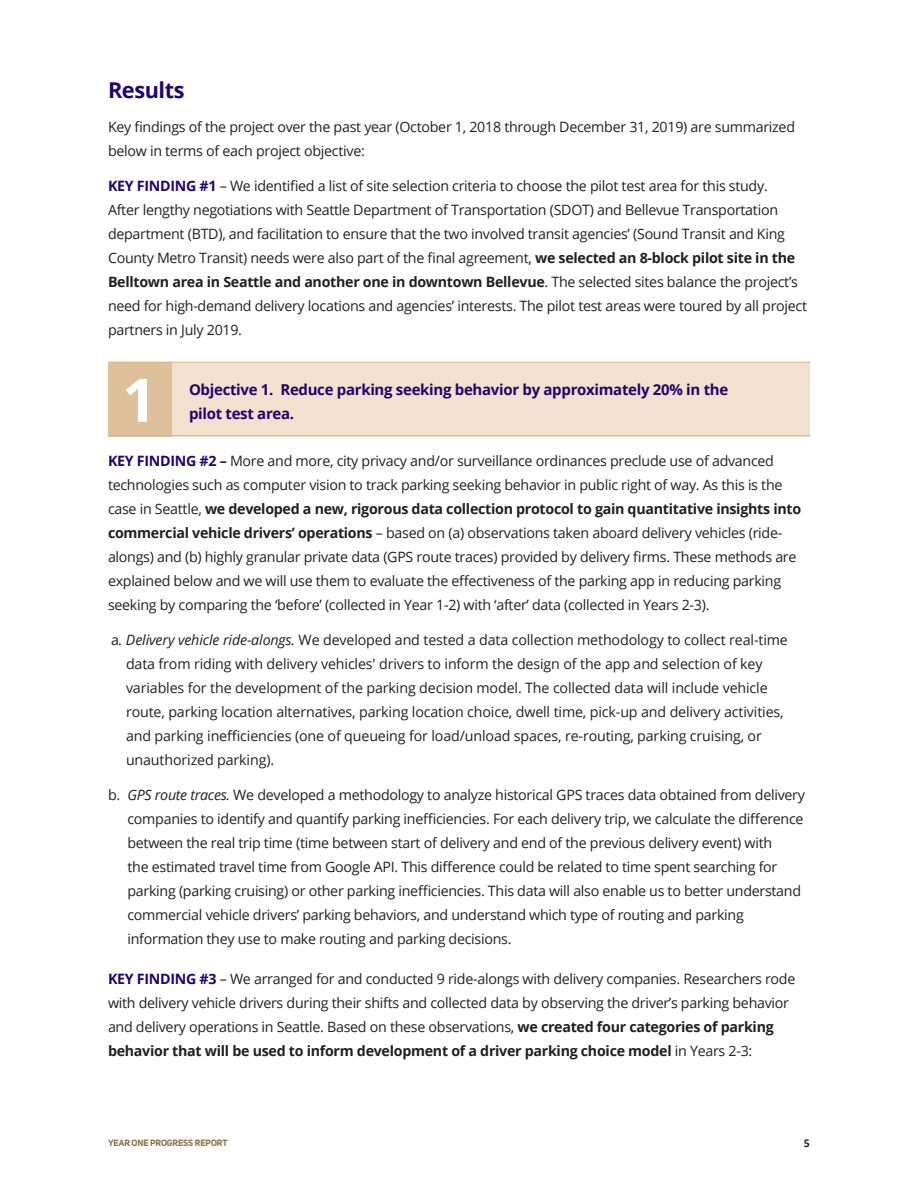
<style>
.page{position:relative;width:918px;height:1188px;background:#fff}
.page>*{position:absolute;margin:0;border:0;box-sizing:border-box;transform-origin:0 0}
.head_2{font:700 60px "Open Sans";color:#fff}
.text{font:700 21.75px "Open Sans";letter-spacing:-.02em;color:#22036f}
.text-2{font:700 15px/24px "Open Sans";letter-spacing:-.02em;color:#22036f}
.text-3{font:14.25px/24px "Open Sans";letter-spacing:-.02em;color:#231f20}
.t1{font:700 12px "Calibri";color:#231f20}
.t2{font:700 9px "Uni Sans";letter-spacing:-.01em;color:#89744f}
.s1{font-weight:700;color:#22036f}
.s2{font-weight:700}
.s3{font-style:italic}
</style>
<div class="page">
<div style="left:108px;top:362px;width:702px;height:74px;background:#f2e1ce"></div>
<div style="left:108px;top:362px;width:64px;height:74px;background:#dec19a"></div>
<hr style="left:108px;top:435px;width:702px;height:1px;background:#d7b688">
<hr style="left:108px;top:362px;width:702px;height:1px;background:#d7b688">
<p class="text" style="left:108px;top:74px;width:78px">Results</p>
<p class="text-3" style="left:108px;top:115px;width:689px">Key findings of the project over the past year (October 1, 2018 through December 31, 2019) are summarized below in terms of each project objective:</p>
<p class="text-3" style="left:108px;top:174px;width:701px"><span class="s1">KEY FINDING #1</span> – We identified a list of site selection criteria to choose the pilot test area for this study.<br>After lengthy negotiations with Seattle Department of Transportation (SDOT) and Bellevue Transportation department (BTD), and facilitation to ensure that the two involved transit agencies’ (Sound Transit and King County Metro Transit) needs were also part of the final agreement, <span class="s2">we selected an 8-block pilot site in the Belltown area in Seattle and another one in downtown Bellevue</span>. The selected sites balance the project’s need for high-demand delivery locations and agencies’ interests. The pilot test areas were toured by all project partners in July 2019.</p>
<p class="head_2" style="left:122px;top:358px;width:36px">1</p>
<p class="text-2" style="left:189px;top:377px;width:541px">Objective 1. Reduce parking seeking behavior by approximately 20% in the pilot test area.</p>
<p class="text-3" style="left:108px;top:449px;width:695px"><span class="s1">KEY FINDING #2</span> <span class="s2">–</span> More and more, city privacy and/or surveillance ordinances preclude use of advanced technologies such as computer vision to track parking seeking behavior in public right of way. As this is the case in Seattle, <span class="s2">we developed a new, rigorous data collection protocol to gain quantitative insights into commercial vehicle drivers’ operations</span> – based on (a) observations taken aboard delivery vehicles (ride&shy;alongs) and (b) highly granular private data (GPS route traces) provided by delivery firms. These methods are explained below and we will use them to evaluate the effectiveness of the parking app in reducing parking seeking by comparing the ‘before’ (collected in Year 1-2) with ‘after’ data (collected in Years 2-3).</p>
<p class="text-3" style="left:126px;top:627px;width:663px;text-indent:-15px">a<span class="s3">. Delivery vehicle ride-alongs.</span> We developed and tested a data collection methodology to collect real-time data from riding with delivery vehicles' drivers to inform the design of the app and selection of key variables for the development of the parking decision model. The collected data will include vehicle route, parking location alternatives, parking location choice, dwell time, pick-up and delivery activities, and parking inefficiencies (one of queueing for load/unload spaces, re-routing, parking cruising, or unauthorized parking).</p>
<p class="text-3" style="left:128px;top:782px;width:679px;text-indent:-20px">b. <span class="s3">GPS route traces.</span> We developed a methodology to analyze historical GPS traces data obtained from delivery companies to identify and quantify parking inefficiencies. For each delivery trip, we calculate the difference between the real trip time (time between start of delivery and end of the previous delivery event) with<br>the estimated travel time from Google API. This difference could be related to time spent searching for parking (parking cruising) or other parking inefficiencies. This data will also enable us to better understand commercial vehicle drivers’ parking behaviors, and understand which type of routing and parking information they use to make routing and parking decisions.</p>
<p class="text-3" style="left:108px;top:966px;width:689px"><span class="s1">KEY FINDING #3</span> – We arranged for and conducted 9 ride-alongs with delivery companies. Researchers rode with delivery vehicle drivers during their shifts and collected data by observing the driver’s parking behavior and delivery operations in Seattle. Based on these observations, <span class="s2">we created four categories of parking behavior that will be used to inform development of a driver parking choice model</span> in Years 2-3:</p>
<p class="t2" style="left:108px;top:1137px;width:121px">YEAR ONE PROGRESS REPORT</p>
<p class="t1" style="left:804px;top:1135px;width:8px">5</p>
</div>
